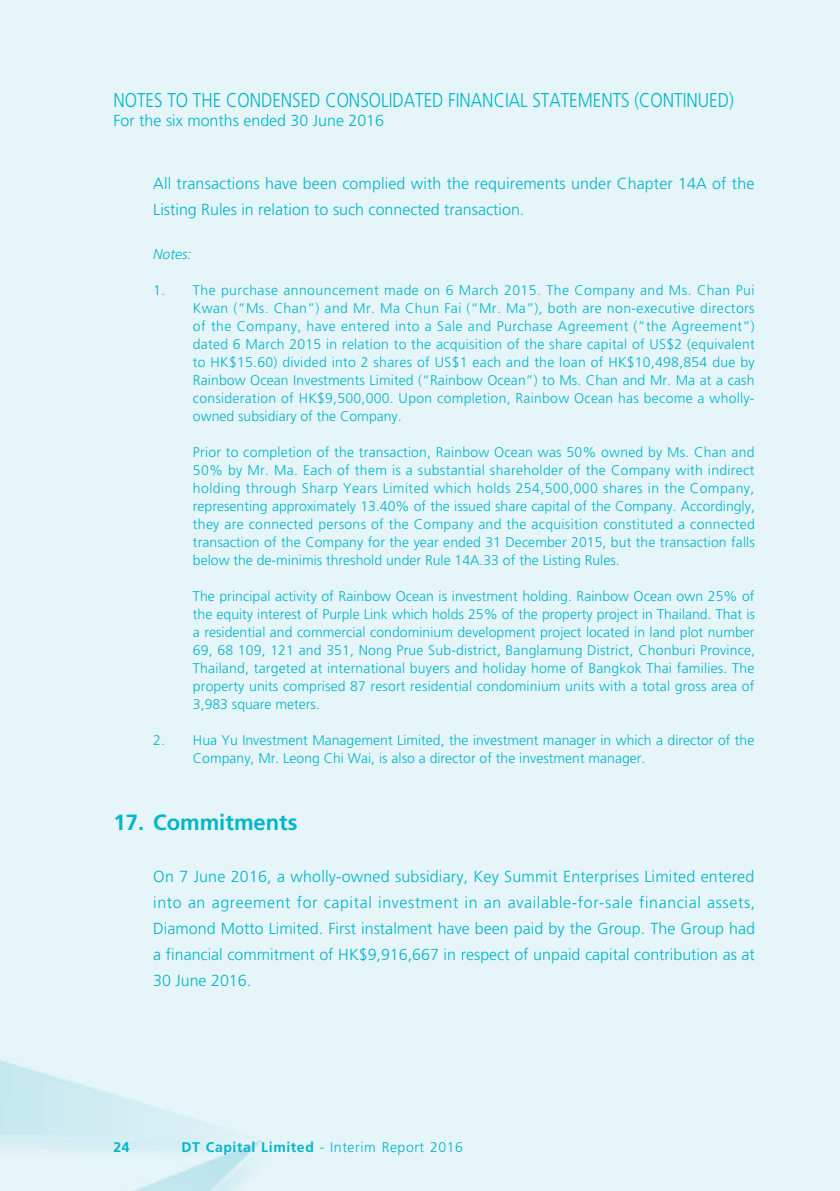
<style>
.page{position:relative;width:840px;height:1191px;background:#fff}
.page>*{position:absolute;margin:0;border:0;box-sizing:border-box;transform-origin:0 0}
.t1{font:700 22px "Frutiger LT Std";color:#00b5cb}
.t2{font:300 20px "Frutiger LT Std";color:#00b5cb;scale:.85 1}
.t3{font:300 16px/26px "Frutiger LT Std";color:#00b5cb}
.t4{font:300 14px/18px "Frutiger LT Std";color:#00b5cb;text-align:justify}
.t5{font:300 14px "Frutiger";letter-spacing:.04em;color:#00b5cb}
.t6{font:italic 300 14px "Frutiger LT Std";color:#00b5cb}
.t7{font:700 14px "Frutiger LT Std";color:#00b5cb}
.s1{font-weight:700}
</style>
<div class="page">
<h2 class="t2" style="left:113px;top:89px;width:731px">NOTES TO THE CONDENSED CONSOLIDATED FINANCIAL STATEMENTS (CONTINU ED)</h2>
<p class="t3" style="left:113px;top:108px;width:272px">For the six months ended 30 June 2016</p>
<p class="t3" style="left:153px;top:171px;width:602px">All transactions have been complied with the requirements under Chapter 14A of the<br>Listing Rules in relation to such connected transaction.</p>
<p class="t6" style="left:153px;top:246px;width:40px">Notes:</p>
<p class="t4" style="left:193px;top:281px;width:563px;text-indent:-40px">1. The purchase announcement made on 6 March 2015. The Company and Ms. Chan Pui Kwan (“Ms. Chan”) and Mr. Ma Chun Fai (“Mr. Ma”), both are non-executive directors of the Company, have entered into a Sale and Purchase Agreement (“the Agreement”) dated 6 March 2015 in relation to the acquisition of the share capital of US$2 (equivalent to HK$15.60) divided into 2 shares of US$1 each and the loan of HK$10,498,854 due by Rainbow Ocean Investments Limited (“Rainbow Ocean”) to Ms. Chan and Mr. Ma at a cash consideration of HK$9,500,000. U pon completion, Rainbow Ocean has become a wholly&shy;owned subsidiary of the Company.</p>
<p class="t4" style="left:193px;top:443px;width:563px">Prior to completion of the transaction, Rainbow Ocean was 50% owned by Ms. Chan and 50% by Mr. Ma. Each of them is a substantial shareholder of the Company with indirect holding through Sharp Years Limited which holds 254,500,000 shares in the Company, representing approximately 13.40% of the issued share capital of the Company. Accordingly, they are connected persons of the Company and the acquisition constituted a connected transaction of the Company for the year ended 31 December 2015, but the transaction falls below the de-minimis threshold under Rule 14A.33 of the Listing Rules.</p>
<p class="t4" style="left:193px;top:587px;width:563px">The principal activity of Rainbow Ocean is investment holding. Rainbow Ocean own 25% of the equity interest of Purple Link which holds 25% of the property project in Thailand. That is a residential and commercial condominium development project located in land plot number 69, 68 109, 121 and 351, Nong Prue Sub-district, Banglamung District, Chonburi Province, Thailand, targeted at international buyers and holiday home of Bangkok Thai families. The property units comprised 87 resort residential condominium units with a total gross area of 3,983 square meters.</p>
<p class="t4" style="left:193px;top:731px;width:562px;text-indent:-40px">2. Hua Yu Investment Management Limited, the investment manager in which a director of the<br>Company, Mr. Leong Chi Wai, is also a director of the investment manager.</p>
<h1 class="t1" style="left:113px;top:809px;width:185px">17. Commitments</h1>
<p class="t3" style="left:153px;top:863px;width:603px;text-align:justify">On 7 June 2016, a wholly-owned subsidiary, Key Summit Enterprises Limited entered into an agreement for capital investment in an available-for-sale financial assets, Diamond Motto Limited. First instalment have been paid by the Group. The Group had a financial commitment of HK$9,916,667 in respect of unpaid capital contribution as at 30 June 2016.</p>
<p class="t7" style="left:113px;top:1138px;width:18px">24</p>
<p class="t5" style="left:181px;top:1139px;width:283px"><span class="s1">DT Capital Limited</span> - Interim Report 2016</p>
</div>
